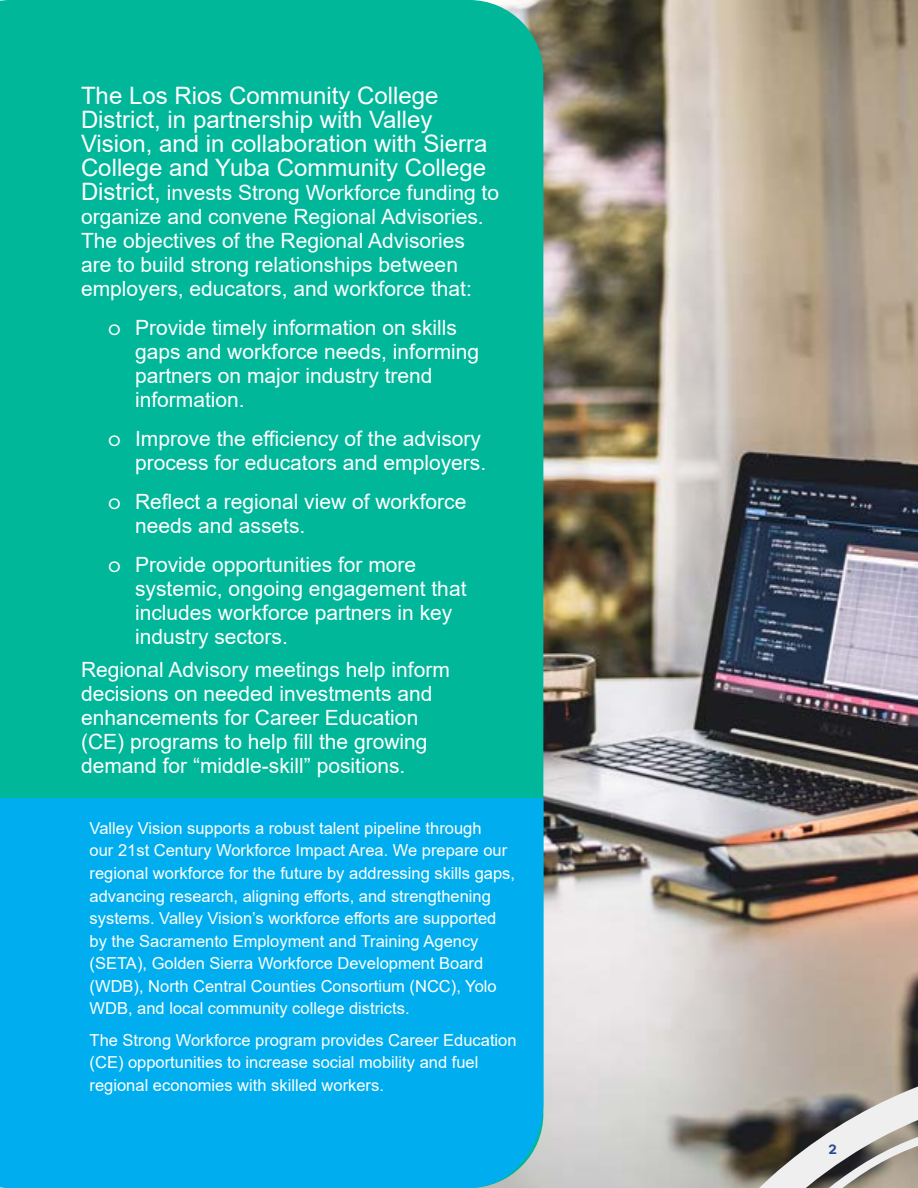
<style>
.page{position:relative;width:918px;height:1188px;background:#fff}
.page>*{position:absolute;margin:0;border:0;box-sizing:border-box;transform-origin:0 0}
.t1{font:24px/24px "Arial";color:#fff}
.t2{font:21px/24px "Arial";color:#fff}
.t3{font:16.5px/22.5px "Arial";color:#fff}
.t4{font:700 13.5px "Filson Soft";color:#2a4996}
.s1{font-size:24px}
.s2{font-family:"Filson Soft"}
</style>
<div class="page">
<img style="left:543px;top:0;width:375px;height:1188px">
<div style="left:0;top:0;width:543px;height:798px;background:#00b79a"></div>
<div style="left:0;top:798px;width:543px;height:390px;background:#00aeef"></div>
<svg style="left:741px;top:1071px;width:177px;height:117px"></svg>
<p class="t1" style="left:81px;top:84px;width:408px">The Los Rios Community College District, in partnership with Valley Vision, and in collaboration with Sierra College and Yuba Community College</p>
<p class="t2" style="left:81px;top:181px;width:420px"><span class="s1">District,</span> invests Strong Workforce funding to organize and convene Regional Advisories.<br>The objectives of the Regional Advisories are to build strong relationships between employers, educators, and workforce that:</p>
<p class="t2" style="left:135px;top:316px;width:346px;text-indent:-27px"><span class="s2">o</span> Provide timely information on skills gaps and workforce needs, informing partners on major industry trend information.</p>
<p class="t2" style="left:108px;top:427px;width:380px;text-align:right"><span class="s2">o</span> Improve the efficiency of the advisory process for educators and employers.</p>
<p class="t2" style="left:135px;top:490px;width:333px;text-indent:-27px"><span class="s2">o</span> Reflect a regional view of workforce needs and assets.</p>
<p class="t2" style="left:135px;top:553px;width:333px;text-indent:-27px"><span class="s2">o</span> Provide opportunities for more systemic, ongoing engagement that includes workforce partners in key industry sectors.</p>
<p class="t2" style="left:81px;top:658px;width:370px">Regional Advisory meetings help inform decisions on needed investments and enhancements for Career Education (CE) programs to help fill the growing demand for “middle-skill” positions.</p>
<p class="t3" style="left:90px;top:817px;width:427px">Valley Vision supports a robust talent pipeline through<br>our 21st Century Workforce Impact Area. We prepare our regional workforce for the future by addressing skills gaps, advancing research, aligning efforts, and strengthening systems. Valley Vision’s workforce efforts are supported by the Sacramento Employment and Training Agency (SETA), Golden Sierra Workforce Development Board (WDB), North Central Counties Consortium (NCC), Yolo WDB, and local community college districts.</p>
<p class="t3" style="left:90px;top:1028px;width:429px">The Strong Workforce program provides Career Education (CE) opportunities to increase social mobility and fuel regional economies with skilled workers.</p>
<p class="t4" style="left:829px;top:1140px;width:10px">2</p>
</div>
